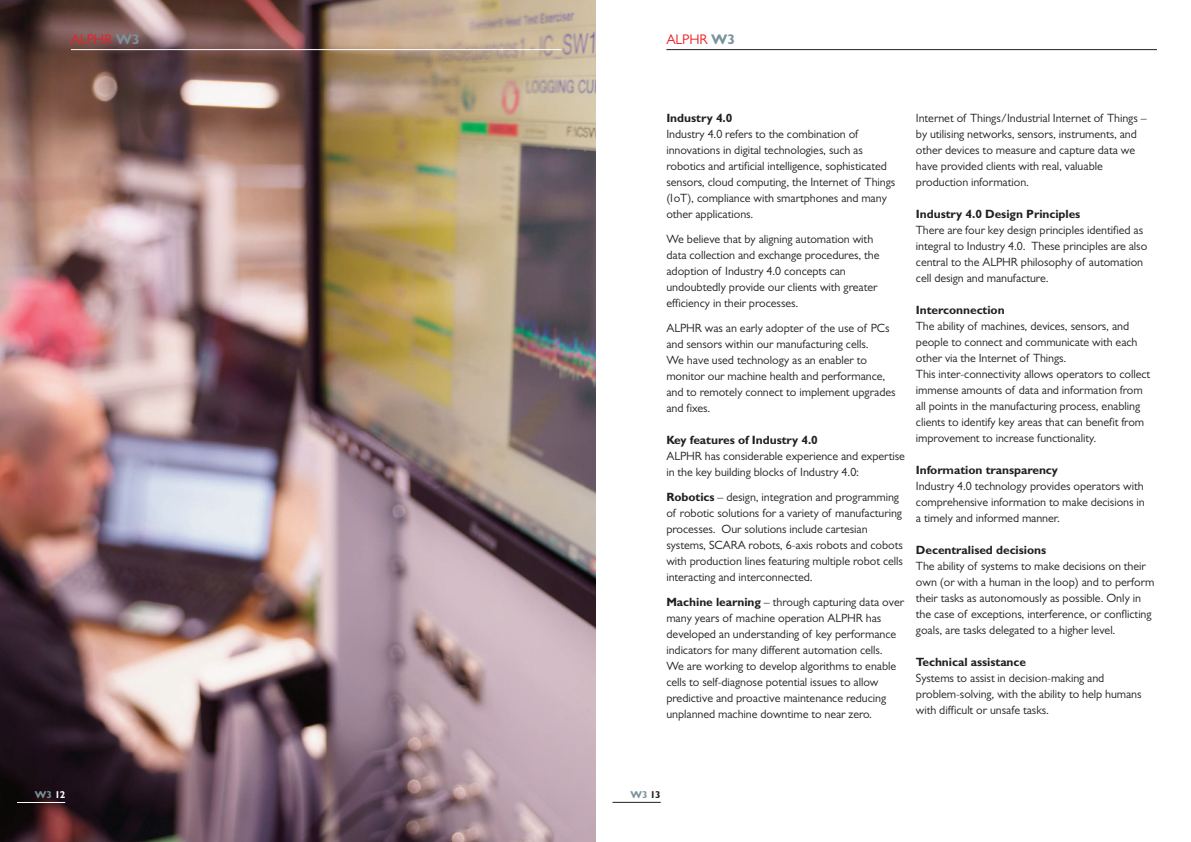
<style>
.page{position:relative;width:1191px;height:842px;background:#fff}
.page>*{position:absolute;margin:0;border:0;box-sizing:border-box;transform-origin:0 0}
.t1{font:14px "Gill Sans";letter-spacing:-.005em;color:#ee1d23}
.t2{font:12px/16px "Gill Sans";letter-spacing:-.005em;color:#231f20}
.t3{font:700 12px "Gill Sans";letter-spacing:-.005em;color:#231f20}
.t4{font:700 10px "Gill Sans";letter-spacing:-.03em;color:#7a929c}
.s1{font-weight:700;color:#7a929c}
.s2{font-weight:700}
.s3{color:#fff}
.s4{color:#231f20}
</style>
<div class="page">
<img style="left:0;top:0;width:595px;height:842px">
<hr style="left:71px;top:49px;width:490px;height:1px;background:#fff">
<hr style="left:666px;top:49px;width:491px;height:1px;background:#231f20">
<hr style="left:17px;top:802px;width:48px;height:1px;background:#fff">
<hr style="left:612px;top:802px;width:48px;height:1px;background:#231f20">
<p class="t1" style="left:71px;top:34px;width:70px">ALPHR <span class="s1">W3</span></p>
<p class="t1" style="left:666px;top:34px;width:70px">ALPHR <span class="s1">W3</span></p>
<p class="t3" style="left:666px;top:111px;width:67px">Industry 4.0</p>
<p class="t2" style="left:666px;top:127px;width:230px">Industry 4.0 refers to the combination of innovations in digital technologies, such as robotics and artificial intelligence, sophisticated sensors, cloud computing, the Internet of Things (IoT), compliance with smartphones and many other applications.</p>
<p class="t2" style="left:666px;top:232px;width:215px">We believe that by aligning automation with data collection and exchange procedures, the adoption of Industry 4.0 concepts can undoubtedly provide our clients with greater efficiency in their processes.</p>
<p class="t2" style="left:666px;top:321px;width:231px">ALPHR was an early adopter of the use of PCs and sensors within our manufacturing cells.<br>We have used technology as an enabler to monitor our machine health and performance, and to remotely connect to implement upgrades and fixes.</p>
<p class="t3" style="left:666px;top:433px;width:153px">Key features of Industry 4.0</p>
<p class="t2" style="left:666px;top:449px;width:240px">ALPHR has considerable experience and expertise in the key building blocks of Industry 4.0:</p>
<p class="t2" style="left:666px;top:490px;width:238px"><span class="s2">Robotics</span> – design, integration and programming of robotic solutions for a variety of manufacturing processes. Our solutions include cartesian systems, SCARA robots, 6-axis robots and cobots with production lines featuring multiple robot cells interacting and interconnected.</p>
<p class="t2" style="left:666px;top:595px;width:239px"><span class="s2">Machine learning</span> – through capturing data over many years of machine operation ALPHR has developed an understanding of key performance indicators for many different automation cells.<br>We are working to develop algorithms to enable cells to self-diagnose potential issues to allow predictive and proactive maintenance reducing unplanned machine downtime to near zero.</p>
<p class="t2" style="left:916px;top:111px;width:232px">Internet of Things/Industrial Internet of Things – by utilising networks, sensors, instruments, and other devices to measure and capture data we have provided clients with real, valuable production information.</p>
<p class="t3" style="left:916px;top:206px;width:166px">Industry 4.0 Design Principles</p>
<p class="t2" style="left:916px;top:223px;width:233px">There are four key design principles identified as integral to Industry 4.0. These principles are also central to the ALPHR philosophy of automation cell design and manufacture.</p>
<p class="t3" style="left:916px;top:302px;width:90px">Interconnection</p>
<p class="t2" style="left:916px;top:319px;width:236px">The ability of machines, devices, sensors, and people to connect and communicate with each other via the Internet of Things.<br>This inter-connectivity allows operators to collect immense amounts of data and information from all points in the manufacturing process, enabling clients to identify key areas that can benefit from improvement to increase functionality.</p>
<p class="t3" style="left:916px;top:462px;width:144px">Information transparency</p>
<p class="t2" style="left:916px;top:479px;width:230px;text-align:justify">Industry 4.0 technology provides operators with comprehensive information to make decisions in a timely and informed manner.</p>
<p class="t3" style="left:916px;top:542px;width:132px">Decentralised decisions</p>
<p class="t2" style="left:916px;top:559px;width:240px">The ability of systems to make decisions on their own (or with a human in the loop) and to perform their tasks as autonomously as possible. Only in the case of exceptions, interference, or conflicting goals, are tasks delegated to a higher level.</p>
<p class="t3" style="left:916px;top:654px;width:112px">Technical assistance</p>
<p class="t2" style="left:916px;top:671px;width:227px">Systems to assist in decision-making and problem-solving, with the ability to help humans with difficult or unsafe tasks.</p>
<p class="t4" style="left:35px;top:789px;width:32px">W3 <span class="s3">12</span></p>
<p class="t4" style="left:630px;top:789px;width:32px">W3 <span class="s4">13</span></p>
</div>
